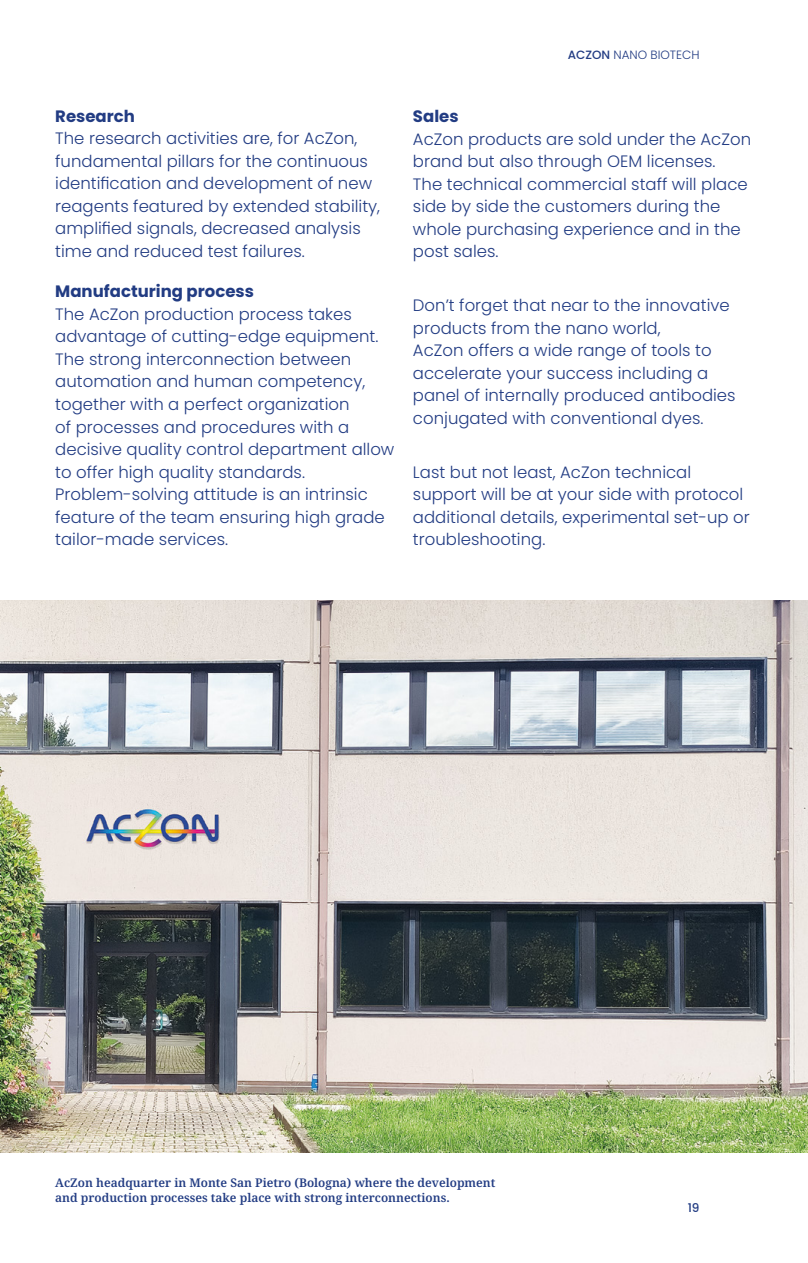
<style>
.page{position:relative;width:808px;height:1263px;background:#fff}
.page>*{position:absolute;margin:0;border:0;box-sizing:border-box;transform-origin:0 0}
.t1{font:300 16.5px/22.5px "Poppins";color:#223c83}
.t2{font:700 16.5px "Poppins";color:#223c83}
.t3{font:600 12px/15px "Noto Serif";color:#223c83}
.t4{font:300 12px "Poppins";color:#223c83}
.t5{font:500 12px "Poppins";color:#223c83}
.s1{font-weight:500}
</style>
<div class="page">
<img style="left:0;top:600px;width:808px;height:552px">
<p class="t4" style="left:568px;top:48px;width:133px"><span class="s1">ACZON</span> NANO BIOTECH</p>
<p class="t2" style="left:55px;top:107px;width:81px">Research</p>
<p class="t1" style="left:55px;top:127px;width:326px">The research activities are, for AcZon, fundamental pillars for the continuous identification and development of new reagents featured by extended stability, amplified signals, decreased analysis time and reduced test failures.</p>
<p class="t2" style="left:55px;top:282px;width:200px">Manufacturing process</p>
<p class="t1" style="left:55px;top:303px;width:341px">The AcZon production process takes advantage of cutting-edge equipment.<br>The strong interconnection between automation and human competency, together with a perfect organization<br>of processes and procedures with a decisive quality control department allow to offer high quality standards.<br>Problem-solving attitude is an intrinsic feature of the team ensuring high grade tailor-made services.</p>
<p class="t2" style="left:413px;top:107px;width:47px">Sales</p>
<p class="t1" style="left:413px;top:128px;width:340px">AcZon products are sold under the AcZon brand but also through OEM licenses.<br>The technical commercial staff will place side by side the customers during the whole purchasing experience and in the post sales.</p>
<p class="t1" style="left:413px;top:294px;width:324px">Don’t forget that near to the innovative products from the nano world,<br>AcZon offers a wide range of tools to accelerate your success including a panel of internally produced antibodies conjugated with conventional dyes.</p>
<p class="t1" style="left:413px;top:461px;width:338px">Last but not least, AcZon technical support will be at your side with protocol additional details, experimental set-up or troubleshooting.</p>
<p class="t3" style="left:55px;top:1175px;width:442px">AcZon headquarter in Monte San Pietro (Bologna) where the development and production processes take place with strong interconnections.</p>
<p class="t5" style="left:688px;top:1201px;width:13px">19</p>
</div>
